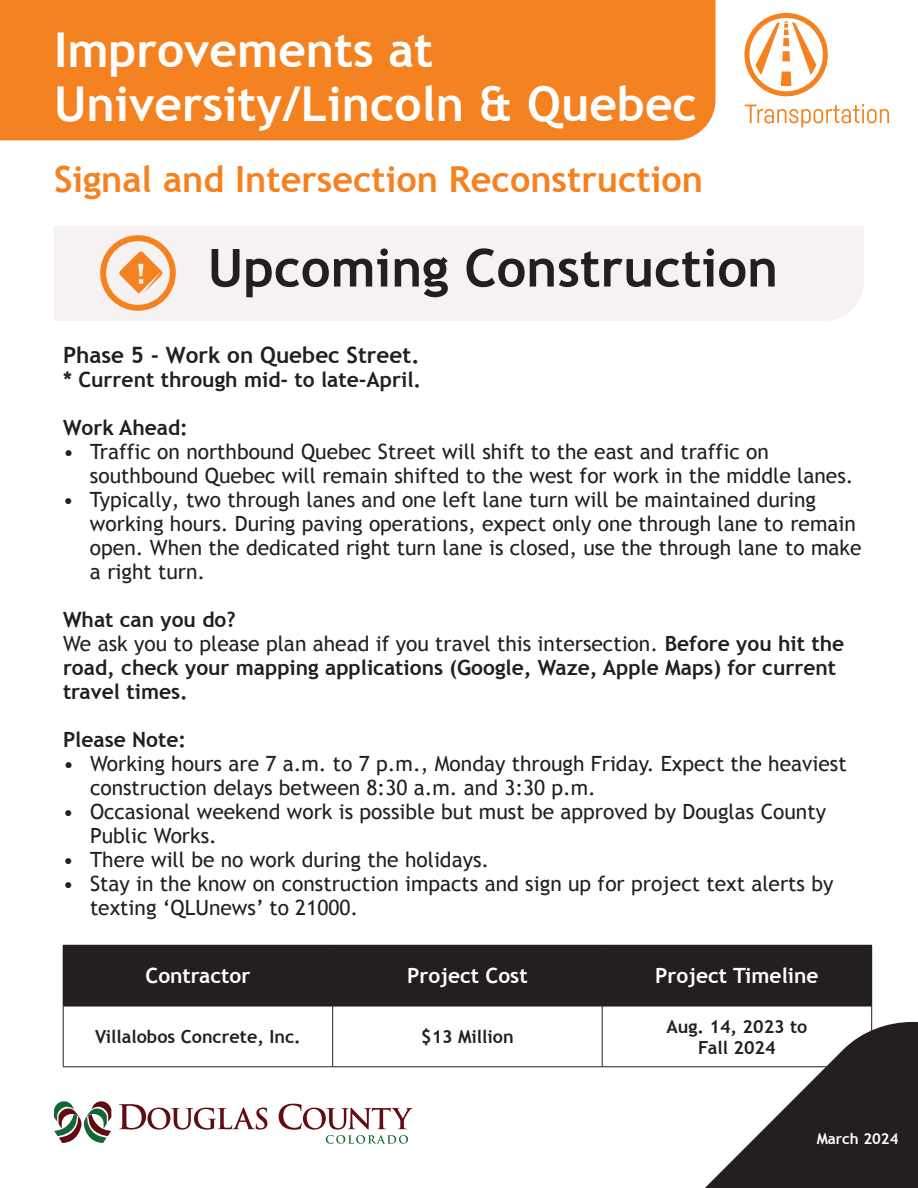
<style>
.page{position:relative;width:918px;height:1188px;background:#fff}
.page>*{position:absolute;margin:0;border:0;box-sizing:border-box;transform-origin:0 0}
.t1{font:700 52.5px "Trebuchet MS";color:#231f20}
.t2{font:700 48px/54px "Trebuchet MS";color:#fff}
.t3{font:700 36px "Trebuchet MS";color:#f58220}
.t4{font:700 22.5px "Trebuchet MS";color:#231f20}
.t5{font:21px/24px "Trebuchet MS";color:#231f20}
.t6{font:700 21px/24px "Trebuchet MS";color:#231f20}
.t7{font:700 21px "Trebuchet MS";color:#fff}
.t8{font:700 18px/21px "Trebuchet MS";color:#231f20;text-align:center}
.t9{font:700 15px "Trebuchet MS";color:#fff}
.s1{font-weight:400}
</style>
<div class="page">
<svg style="left:194px;top:1022px;width:724px;height:166px"></svg>
<div style="left:63px;top:945px;width:270px;height:61px;background:#231f20"></div>
<div style="left:333px;top:945px;width:269px;height:61px;background:#231f20"></div>
<div style="left:602px;top:945px;width:270px;height:61px;background:#231f20"></div>
<hr style="left:63px;top:1006px;width:1px;height:61px;background:#231f20">
<hr style="left:332px;top:1006px;width:1px;height:61px;background:#231f20">
<hr style="left:602px;top:1006px;width:1px;height:61px;background:#231f20">
<hr style="left:871px;top:1006px;width:1px;height:61px;background:#231f20">
<hr style="left:63px;top:1067px;width:270px;height:1px;background:#231f20">
<hr style="left:333px;top:1067px;width:269px;height:1px;background:#231f20">
<hr style="left:602px;top:1067px;width:270px;height:1px;background:#231f20">
<hr style="left:63px;top:1006px;width:270px;height:1px;background:#231f20">
<hr style="left:333px;top:1006px;width:269px;height:1px;background:#231f20">
<hr style="left:602px;top:1006px;width:270px;height:1px;background:#231f20">
<div style="left:0;top:0;width:716px;height:140px;background:#f58220"></div>
<svg style="left:744px;top:13px;width:84px;height:83px"></svg>
<svg style="left:745px;top:104px;width:144px;height:23px"></svg>
<div style="left:54px;top:226px;width:810px;height:95px;background:#f7f2f2"></div>
<svg style="left:100px;top:235px;width:76px;height:76px"></svg>
<svg style="left:119px;top:1104px;width:148px;height:26px"></svg>
<svg style="left:54px;top:1101px;width:57px;height:42px"></svg>
<svg style="left:279px;top:1104px;width:134px;height:40px"></svg>
<h1 class="t2" style="left:54px;top:23px;width:645px">Improvements at<br>University/Lincoln &amp; Quebec</h1>
<h2 class="t3" style="left:54px;top:156px;width:651px">Signal and Intersection Reconstruction</h2>
<h3 class="t1" style="left:208px;top:235px;width:572px">Upcoming Construction</h3>
<h4 class="t4" style="left:63px;top:341px;width:358px">Phase 5 - Work on Quebec Street.</h4>
<h4 class="t6" style="left:63px;top:368px;width:360px">* Current through mid- to late-April.</h4>
<h4 class="t6" style="left:63px;top:416px;width:127px">Work Ahead:</h4>
<p class="t5" style="left:90px;top:440px;width:765px;text-indent:-27px">• Traffic on northbound Quebec Street will shift to the east and traffic on southbound Quebec will remain shifted to the west for work in the middle lanes.</p>
<p class="t5" style="left:90px;top:488px;width:773px;text-indent:-27px">• Typically, two through lanes and one left lane turn will be maintained during working hours. During paving operations, expect only one through lane to remain open. When the dedicated right turn lane is closed, use the through lane to make a right turn.</p>
<h4 class="t6" style="left:63px;top:608px;width:174px">What can you do?</h4>
<p class="t6" style="left:63px;top:632px;width:783px"><span class="s1">We ask you to please plan ahead if you travel this intersection.</span> Before you hit the road, check your mapping applications (Google, Waze, Apple Maps) for current travel times.</p>
<h4 class="t6" style="left:63px;top:728px;width:125px">Please Note:</h4>
<p class="t5" style="left:90px;top:752px;width:758px;text-indent:-27px">• Working hours are 7 a.m. to 7 p.m., Monday through Friday. Expect the heaviest construction delays between 8:30 a.m. and 3:30 p.m.</p>
<p class="t5" style="left:90px;top:800px;width:738px;text-indent:-27px">• Occasional weekend work is possible but must be approved by Douglas County<br>Public Works.</p>
<p class="t5" style="left:63px;top:848px;width:428px">• There will be no work during the holidays.</p>
<p class="t5" style="left:90px;top:872px;width:745px;text-indent:-27px">• Stay in the know on construction impacts and sign up for project text alerts by texting ‘QLUnews’ to 21000.</p>
<p class="t7" style="left:146px;top:963px;width:106px">Contractor</p>
<p class="t7" style="left:407px;top:963px;width:122px">Project Cost</p>
<p class="t7" style="left:655px;top:963px;width:165px">Project Timeline</p>
<p class="t8" style="left:95px;top:1026px;width:207px">Villalobos Concrete, Inc.</p>
<p class="t8" style="left:421px;top:1026px;width:94px">$13 Million</p>
<p class="t8" style="left:666px;top:1016px;width:143px">Aug. 14, 2023 to<br>Fall 2024</p>
<p class="t9" style="left:817px;top:1129px;width:83px">March 2024</p>
</div>
